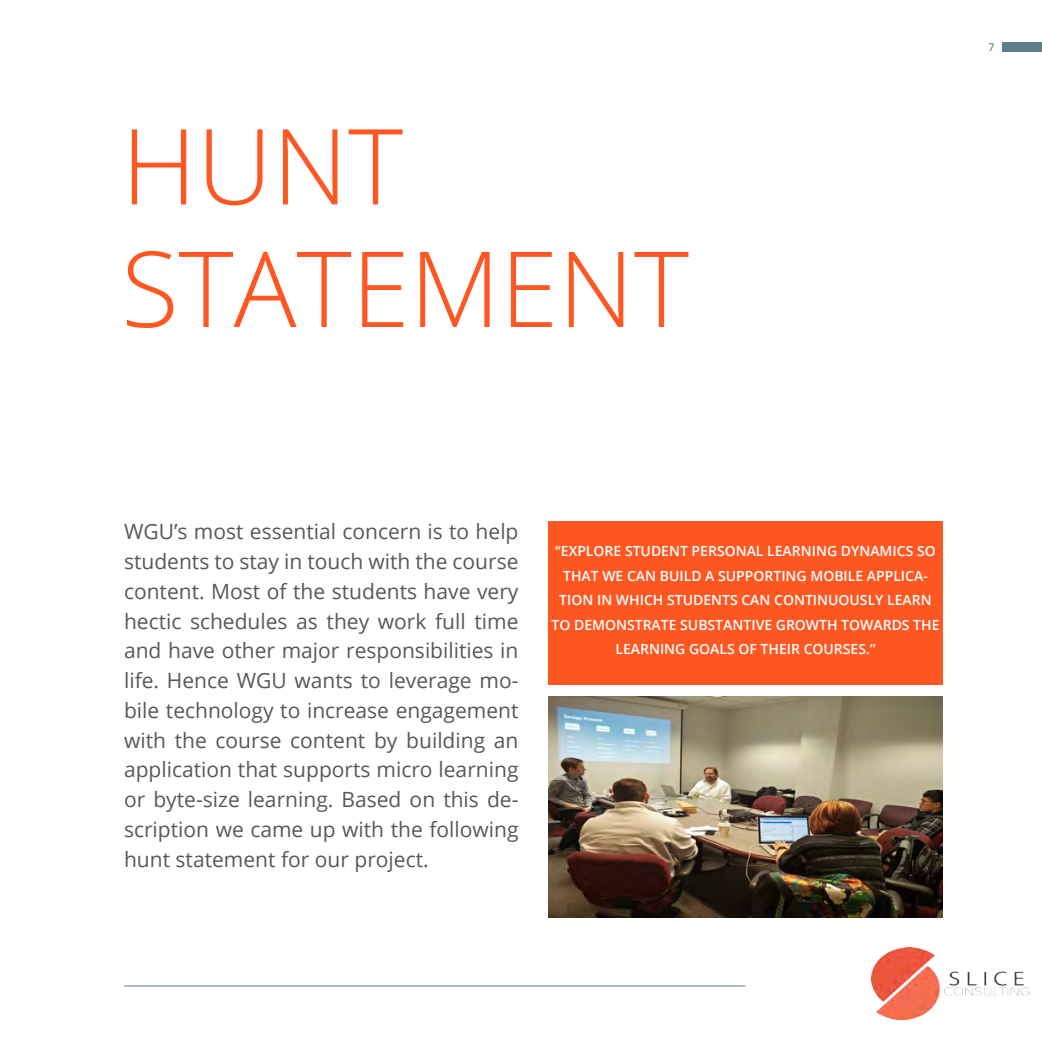
<style>
.page{position:relative;width:1042px;height:1042px;background:#fff}
.page>*{position:absolute;margin:0;border:0;box-sizing:border-box;transform-origin:0 0}
.t1{font:300 105px/122.5px "Open Sans";color:#ff5722}
.t2{font:21px/29.8px "Open Sans";color:#57585a;text-align:justify}
.t3{font:600 14px/24.5px "Open Sans";color:#fff;text-align:center}
.t4{font:10.5px "Open Sans";color:#57585a}
</style>
<div class="page">
<div style="left:1002px;top:42px;width:40px;height:9px;background:#607d8b"></div>
<hr style="left:124px;top:985px;width:621px;height:1px;background:#607d8b">
<img style="left:872px;top:948px;width:157px;height:71px">
<div style="left:548px;top:521px;width:395px;height:164px;background:#ff5722"></div>
<img style="left:548px;top:697px;width:395px;height:221px">
<h1 class="t1" style="left:121px;top:102px;width:569px">HUNT<br>STATEMENT</h1>
<p class="t4" style="left:988px;top:40px;width:8px">7</p>
<p class="t2" style="left:124px;top:516px;width:396px">WGU’s most essential concern is to help students to stay in touch with the course content. Most of the students have very hectic schedules as they work full time and have other major responsibilities in life. Hence WGU wants to leverage mo&shy;bile technology to increase engagement with the course content by building an application that supports micro learning or byte-size learning. Based on this de&shy;scription we came up with the following hunt statement for our project.</p>
<p class="t3" style="left:551px;top:538px;width:389px">“EXPLORE STUDENT PERSONAL LEARNING DYNAMICS SO THAT WE CAN BUILD A SUPPORTING MOBILE APPLICA-TION IN WHICH STUDENTS CAN CONTINUOUSLY LEARN TO DEMONSTRATE SUBSTANTIVE GROWTH TOWARDS THE LEARNING GOALS OF THEIR COURSES.”</p>
</div>
